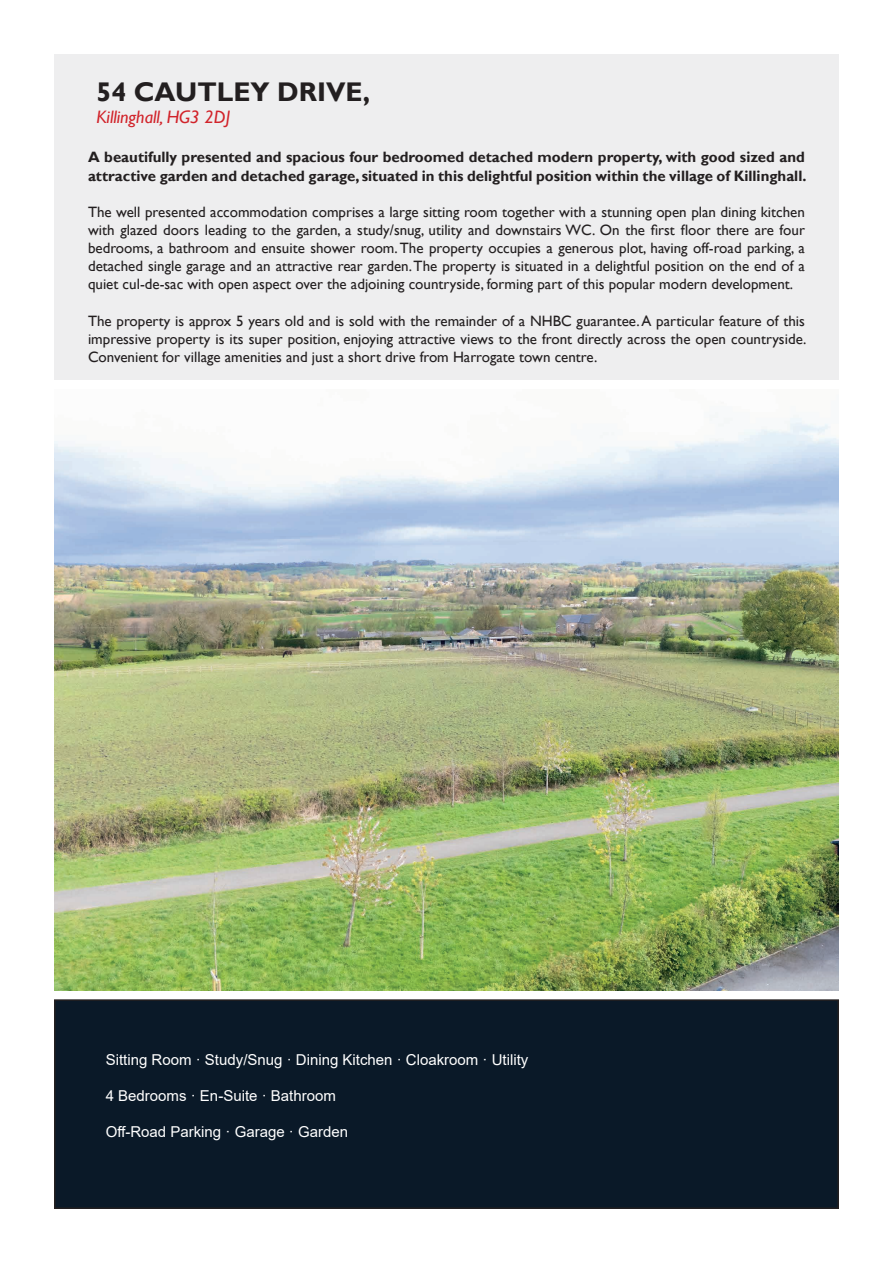
<style>
.page{position:relative;width:893px;height:1263px;background:#fff}
.page>*{position:absolute;margin:0;border:0;box-sizing:border-box;transform-origin:0 0}
.t1{font:700 27px "Gill Sans";color:#231f20}
.t2{font:italic 18px "Gill Sans";color:#d1232a}
.t3{font:15px/18.1px "Gill Sans";color:#231f20;text-align:justify}
.t4{font:700 15px/18.1px "Gill Sans";color:#231f20}
.t5{font:15px "Arial";color:#fff}
</style>
<div class="page">
<div style="left:55px;top:1000px;width:783px;height:208px;background:#0a1928"></div>
<div style="left:54px;top:999px;width:785px;height:210px;border:2px solid #231f20"></div>
<div style="left:54px;top:54px;width:785px;height:326px;background:#eeeeef"></div>
<img style="left:54px;top:412px;width:785px;height:579px">
<h1 class="t1" style="left:97px;top:75px;width:275px">54 CAUTLEY DRIVE,</h1>
<p class="t2" style="left:97px;top:106px;width:135px">Killinghall, HG3 2DJ</p>
<p class="t4" style="left:88px;top:149px;width:720px">A beautifully presented and spacious four bedroomed detached modern property, with good sized and attractive garden and detached garage, situated in this delightful position within the village of Killinghall.</p>
<p class="t3" style="left:88px;top:203px;width:718px">The well presented accommodation comprises a large sitting room together with a stunning open plan dining kitchen with glazed doors leading to the garden, a study/snug, utility and downstairs WC. On the first floor there are four bedrooms, a bathroom and ensuite shower room. The property occupies a generous plot, having off-road parking, a detached single garage and an attractive rear garden. The property is situated in a delightful position on the end of a quiet cul-de-sac with open aspect over the adjoining countryside, forming part of this popular modern development.</p>
<p class="t3" style="left:88px;top:312px;width:720px">The property is approx 5 years old and is sold with the remainder of a NHBC guarantee. A particular feature of this impressive property is its super position, enjoying attractive views to the front directly across the open countryside.<br>Convenient for village amenities and just a short drive from Harrogate town centre.</p>
<p class="t5" style="left:106px;top:1049px;width:424px">Sitting Room · Study/Snug · Dining Kitchen · Cloakroom · Utility</p>
<p class="t5" style="left:106px;top:1085px;width:232px">4 Bedrooms · En-Suite · Bathroom</p>
<p class="t5" style="left:106px;top:1121px;width:244px">Off-Road Parking · Garage · Garden</p>
</div>
